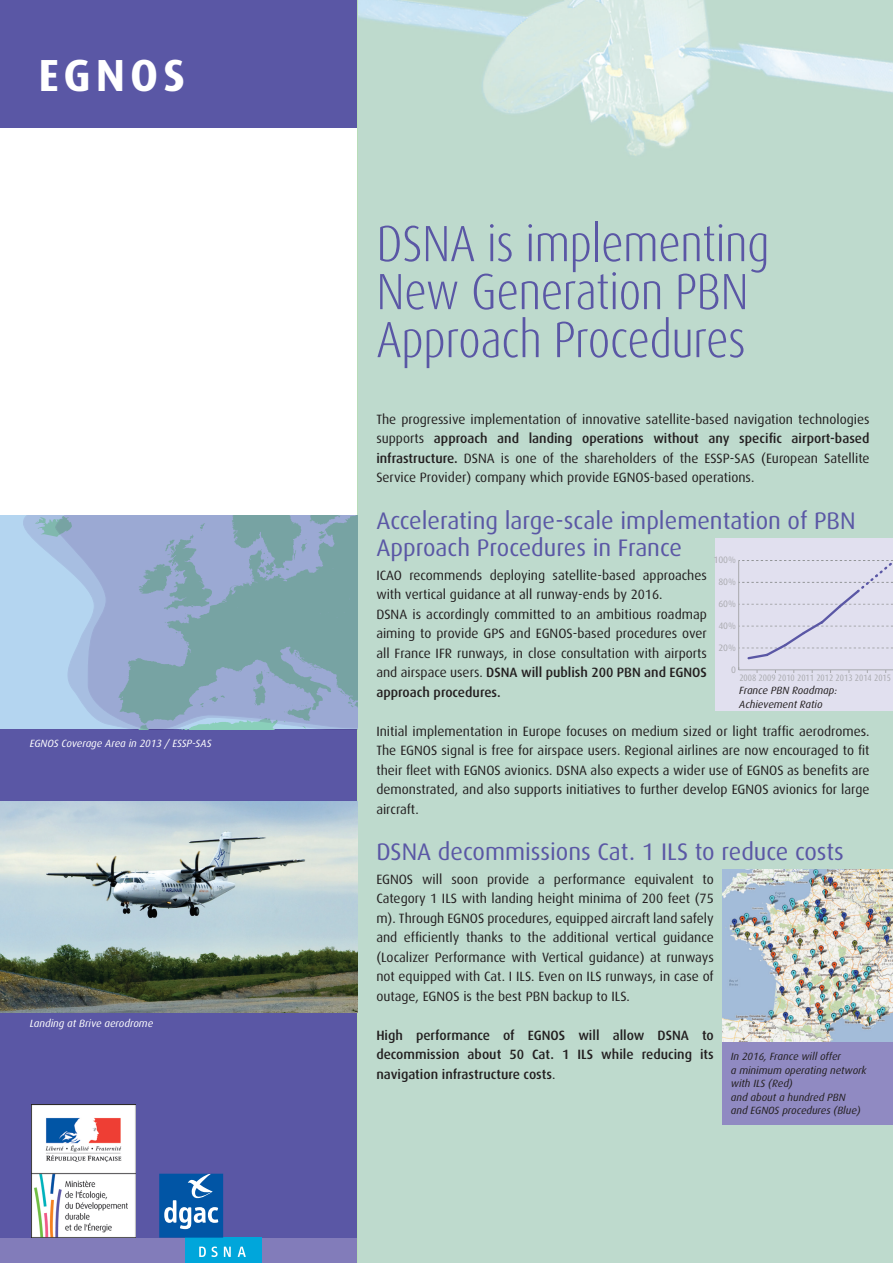
<style>
.page{position:relative;width:893px;height:1263px;background:#fff}
.page>*{position:absolute;margin:0;border:0;box-sizing:border-box;transform-origin:0 0}
.t1{font:300 condensed 51px/48px "Dax OT";letter-spacing:-.01em;color:#5a57a5}
.t2{font:700 45px "Dax OT";letter-spacing:.11em;color:#fff}
.t3{font:24px/27px "Dax OT";color:#5a57a5}
.t4{font:13.5px/19.5px "Dax OT";color:#231f20;text-align:justify}
.t5{font:500 13.5px/19.5px "Dax OT";color:#231f20;text-align:justify}
.t6{font:italic 10.5px/13.5px "Dax OT";color:#231f20}
.t7{font:italic 10.5px "Dax OT";color:#fff}
.t8{font:condensed 9.3px "Dax OT";color:#a8a9ad}
.t9{font:9.3px "Dax OT";color:#a8a9ad}
.s1{font-weight:500}
.s2{font-weight:400}
</style>
<div class="page">
<div style="left:0;top:0;width:357px;height:128px;background:#5a57a5"></div>
<div style="left:0;top:528px;width:360px;height:692px;background:#5a57a5"></div>
<div style="left:0;top:1237px;width:360px;height:26px;background:#827cba"></div>
<div style="left:0;top:1205px;width:367px;height:32px;background:#5a57a5"></div>
<div style="left:358px;top:0;width:535px;height:1263px;background:#bedacd"></div>
<div style="left:715px;top:538px;width:178px;height:173px;background:#e1e0ef"></div>
<div style="left:0;top:516px;width:357px;height:213px;background:#b4d5f0"></div>
<svg style="left:23px;top:516px;width:334px;height:213px"></svg>
<img style="left:0;top:801px;width:357px;height:211px">
<hr style="left:739px;top:669px;width:154px;height:1px;background:#a8a9ad">
<hr style="left:738px;top:560px;width:1px;height:110px;background:#a8a9ad">
<svg style="left:739px;top:560px;width:154px;height:101px"></svg>
<img style="left:722px;top:870px;width:171px;height:172px">
<div style="left:722px;top:1042px;width:171px;height:83px;background:#908ac2"></div>
<img style="left:32px;top:1104px;width:103px;height:133px">
<div style="left:185px;top:1237px;width:77px;height:26px;background:#00a6db"></div>
<svg style="left:199px;top:1246px;width:19px;height:11px"></svg>
<svg style="left:224px;top:1246px;width:7px;height:11px"></svg>
<svg style="left:238px;top:1246px;width:8px;height:11px"></svg>
<svg style="left:159px;top:1174px;width:64px;height:63px;background:#2f74b5"></svg>
<h2 class="t2" style="left:38px;top:50px;width:148px">EGNOS</h2>
<p class="t7" style="left:30px;top:737px;width:183px">EGNOS Coverage Area in 2013 / ESSP-SAS</p>
<p class="t7" style="left:30px;top:1017px;width:125px">Landing at Brive aerodrome</p>
<h1 class="t1" style="left:376px;top:220px;width:395px">DSNA is implementing<br>New Generation PBN<br>Approach Procedures</h1>
<p class="t4" style="left:376px;top:410px;width:495px">The progressive implementation of innovative satellite-based navigation technologies supports <span class="s1">approach and landing operations without any specific airport-based infrastructure.</span> DSNA is one of the shareholders of the ESSP-SAS (European Satellite Service Provider) company which provide EGNOS-based operations.</p>
<h3 class="t3" style="left:376px;top:507px;width:481px">Accelerating large-scale implementation of PBN<br>Approach Procedures in France</h3>
<p class="t4" style="left:376px;top:565px;width:332px;text-align:left">ICAO recommends deploying satellite-based approaches with vertical guidance at all runway-ends by 2016.<br>DSNA is accordingly committed to an ambitious roadmap aiming to provide GPS and EGNOS-based procedures over all France IFR runways, in close consultation with airports and airspace users. <span class="s1">DSNA will publish 200 PBN and EGNOS approach procedures.</span></p>
<p class="t4" style="left:376px;top:721px;width:495px">Initial implementation in Europe focuses on medium sized or light traffic aerodromes.<br>The EGNOS signal is free for airspace users. Regional airlines are now encouraged to fit their fleet with EGNOS avionics. DSNA also expects a wider use of EGNOS as benefits are demonstrated, and also supports initiatives to further develop EGNOS avionics for large aircraft.</p>
<h3 class="t3" style="left:376px;top:839px;width:469px">DSNA decommissions Cat. 1 ILS to reduce costs</h3>
<p class="t4" style="left:376px;top:870px;width:339px">EGNOS will soon provide a performance equivalent to Category 1 ILS with landing height minima of 200 feet (75 m). Through EGNOS procedures, equipped aircraft land safely and efficiently thanks to the additional vertical guidance (Localizer Performance with Vertical guidance) at runways not equipped with Cat. I ILS. Even on ILS runways, in case of outage, EGNOS is the best PBN backup to ILS.</p>
<p class="t5" style="left:376px;top:1026px;width:339px">High performance of EGNOS will allow DSNA to decommission about 50 Cat. 1 ILS while reducing its navigation infrastructure costs<span class="s2">.</span></p>
<p class="t9" style="left:713px;top:555px;width:24px">100%</p>
<p class="t9" style="left:718px;top:577px;width:19px">80%</p>
<p class="t9" style="left:718px;top:599px;width:19px">60%</p>
<p class="t9" style="left:718px;top:621px;width:19px">40%</p>
<p class="t9" style="left:718px;top:642px;width:19px">20%</p>
<p class="t9" style="left:731px;top:664px;width:6px">0</p>
<p class="t8" style="left:739px;top:672px;width:153px">2008 2009 2010 2011 2012 2013 2014 2015</p>
<p class="t6" style="left:739px;top:684px;width:100px">France PBN Roadmap:<br>Achievement Ratio</p>
<p class="t6" style="left:731px;top:1050px;width:137px">In 2016, France will offer<br>a minimum operating network with ILS (Red)<br>and about a hundred PBN<br>and EGNOS procedures (Blue)</p>
</div>
